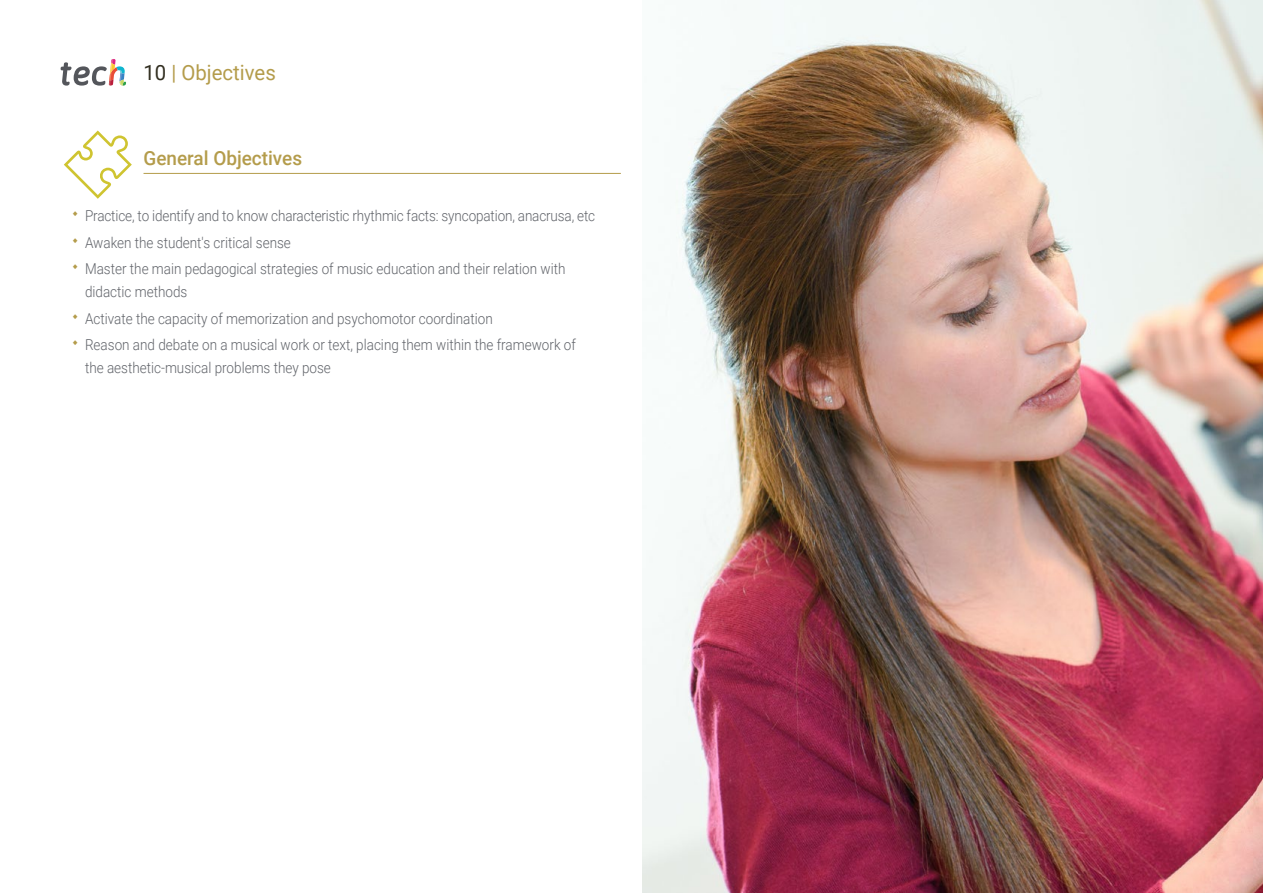
<style>
.page{position:relative;width:1263px;height:893px;background:#fff}
.page>*{position:absolute;margin:0;border:0;box-sizing:border-box;transform-origin:0 0}
.t1{font:21px "Roboto";color:#b49c4b}
.t2{font:500 19.5px "Roboto";color:#b49c4b}
.t3{font:300 15px/26.7px "Roboto";color:#61646a;scale:.9 1}
.s1{color:#312e20}
</style>
<div class="page">
<hr style="left:144px;top:173px;width:477px;height:1px;background:#b49c4b">
<svg style="left:64px;top:130px;width:68px;height:69px"></svg>
<img style="left:642px;top:0;width:621px;height:893px">
<svg style="left:61px;top:59px;width:65px;height:27px"></svg>
<h1 class="t1" style="left:144px;top:57px;width:134px"><span class="s1">10</span> | Objectives</h1>
<h2 class="t2" style="left:144px;top:144px;width:160px">General Objectives</h2>
<p class="t3" style="left:85px;top:202px;width:568px">Practice, to identify and to know characteristic rhythmic facts: syncopation, anacrusa, etc<br>Awaken the student's critical sense<br>Master the main pedagogical strategies of music education and their relation with</p>
<p class="t3" style="left:85px;top:278px;width:547px">didactic methods<br>Activate the capacity of memorization and psychomotor coordination<br>Reason and debate on a musical work or text, placing them within the framework of</p>
<p class="t3" style="left:85px;top:354px;width:275px">the aesthetic-musical problems they pose</p>
</div>
